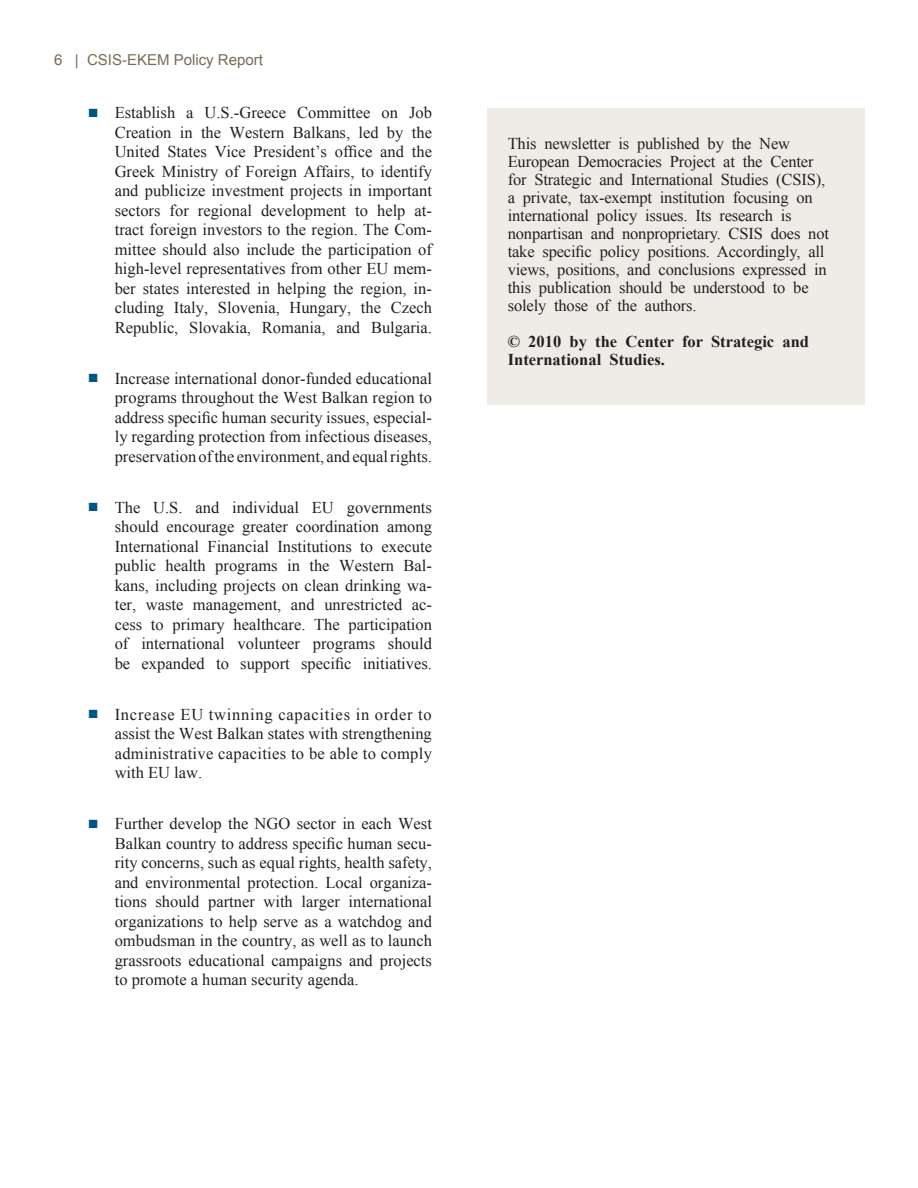
<style>
.page{position:relative;width:918px;height:1188px;background:#fff}
.page>*{position:absolute;margin:0;border:0;box-sizing:border-box;transform-origin:0 0}
.Paragraph_Style_1_co{font:16.5px/19.5px "Times New Roman";letter-spacing:-.01em;color:#231f20;text-align:justify}
.t1{font:700 16.5px/18px "Times New Roman";color:#231f20}
.t2{font:15px "Arial";color:#7c6954}
.s1{font-size:18px;color:#005480}
</style>
<div class="page">
<div style="left:487px;top:108px;width:378px;height:297px;background:#efece8"></div>
<p class="t2" style="left:54px;top:50px;width:210px">6 | CSIS-EKEM Policy Report</p>
<p class="Paragraph_Style_1_co" style="left:115px;top:103px;width:319px;text-indent:-27px"><span class="s1">■</span> Establish a U.S.-Greece Committee on Job Creation in the Western Balkans, led by the United States Vice President’s office and the Greek Ministry of Foreign Affairs, to identify and publicize investment projects in important sectors for regional development to help at&shy;tract foreign investors to the region. The Com&shy;mittee should also include the participation of high-level representatives from other EU mem&shy;ber states interested in helping the region, in&shy;cluding Italy, Slovenia, Hungary, the Czech Republic, Slovakia, Romania, and Bulgaria.</p>
<p class="Paragraph_Style_1_co" style="left:115px;top:368px;width:319px;text-indent:-27px"><span class="s1">■</span> Increase international donor-funded educational programs throughout the West Balkan region to address specific human security issues, especial&shy;ly regarding protection from infectious diseases, preservation of the environment, and equal rights.</p>
<p class="Paragraph_Style_1_co" style="left:115px;top:497px;width:319px;text-indent:-27px"><span class="s1">■</span> The U.S. and individual EU governments should encourage greater coordination among International Financial Institutions to execute public health programs in the Western Bal&shy;kans, including projects on clean drinking wa&shy;ter, waste management, and unrestricted ac&shy;cess to primary healthcare. The participation of international volunteer programs should be expanded to support specific initiatives.</p>
<p class="Paragraph_Style_1_co" style="left:115px;top:704px;width:319px;text-indent:-27px"><span class="s1">■</span> Increase EU twinning capacities in order to assist the West Balkan states with strengthening administrative capacities to be able to comply with EU law.</p>
<p class="Paragraph_Style_1_co" style="left:115px;top:814px;width:319px;text-indent:-27px"><span class="s1">■</span> Further develop the NGO sector in each West Balkan country to address specific human secu&shy;rity concerns, such as equal rights, health safety, and environmental protection. Local organiza&shy;tions should partner with larger international organizations to help serve as a watchdog and ombudsman in the country, as well as to launch grassroots educational campaigns and projects to promote a human security agenda.</p>
<p class="Paragraph_Style_1_co" style="left:508px;top:135px;width:323px;line-height:18px;text-align:left">This newsletter is published by the New European Democracies Project at the Center for Strategic and International Studies (CSIS), a private, tax-exempt institution focusing on international policy issues. Its research is nonpartisan and nonproprietary. CSIS does not take specific policy positions. Accordingly, all views, positions, and conclusions expressed in this publication should be understood to be solely those of the authors.</p>
<p class="t1" style="left:508px;top:333px;width:303px">© 2010 by the Center for Strategic and<br>International Studies.</p>
</div>
